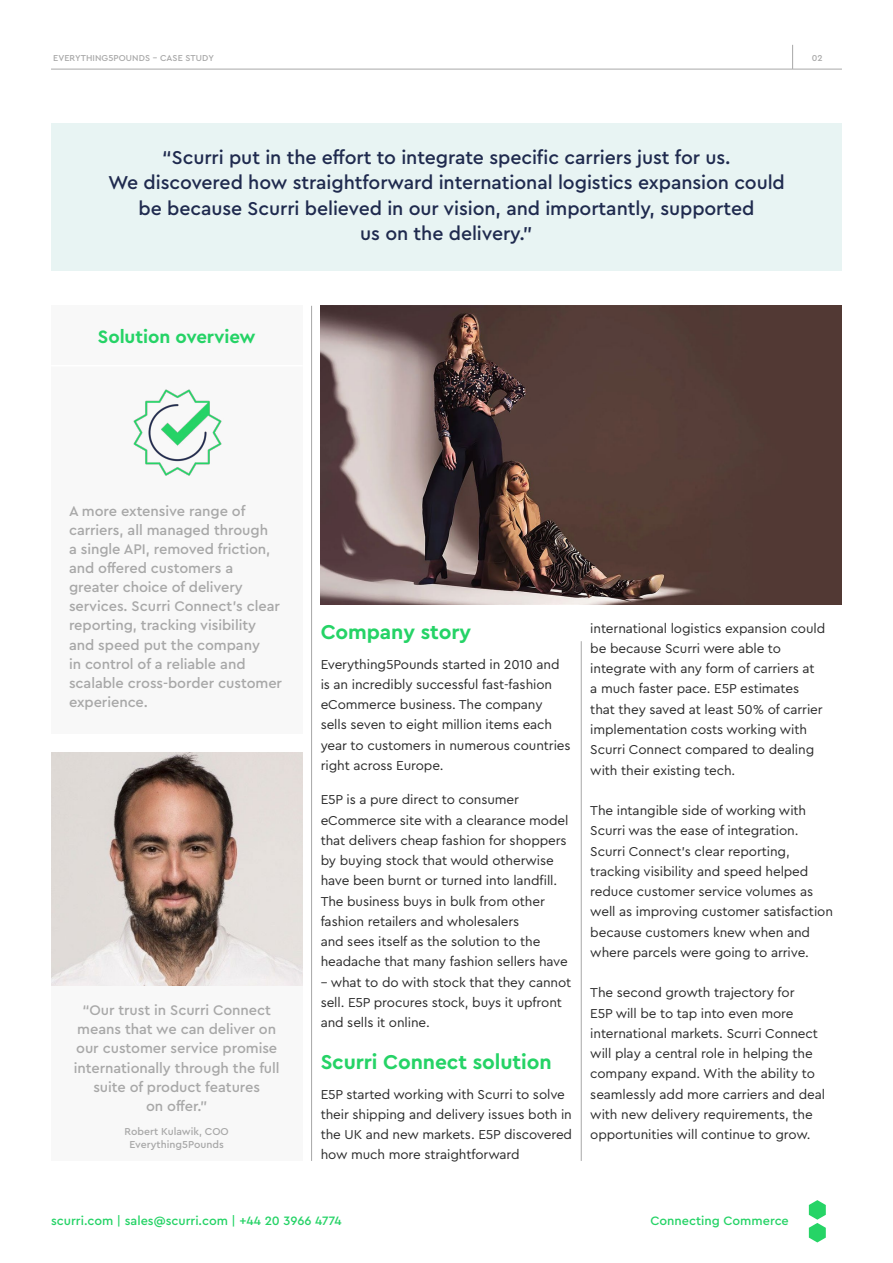
<style>
.page{position:relative;width:893px;height:1263px;background:#fff}
.page>*{position:absolute;margin:0;border:0;box-sizing:border-box;transform-origin:0 0}
.t1{font:700 21px "Cera Pro";letter-spacing:-.005em;color:#25d366}
.t2{font:500 19.5px/25.5px "Cera Pro";letter-spacing:-.005em;color:#1f2a4e;text-align:center}
.t3{font:700 18.75px "Cera Pro";letter-spacing:-.005em;color:#25d366}
.t4{font:500 14.7px/19.2px "Cera Pro";letter-spacing:-.005em;color:#a8a8a8;text-align:center}
.t5{font:13.5px/20.2px "Cera Pro";letter-spacing:-.01em;color:#2a2a2a}
.t6{font:500 12.75px "Cera Pro";color:#25d366}
.t7{font:500 10.5px/13.5px "Cera Pro";color:#a8a8a8;text-align:center}
.t8{font:500 9px "Cera Pro";letter-spacing:.01em;color:#a8a8a8}
</style>
<div class="page">
<div style="left:51px;top:986px;width:252px;height:175px;background:#f8f8f8"></div>
<img style="left:51px;top:752px;width:252px;height:234px">
<hr style="left:51px;top:69px;width:791px;height:1px;background:#a8a8a8">
<svg style="left:792px;top:45px;width:1px;height:24px"></svg>
<div style="left:51px;top:123px;width:791px;height:148px;background:#e3f2f0"></div>
<img style="left:321px;top:306px;width:521px;height:299px">
<div style="left:51px;top:306px;width:252px;height:428px;background:#f8f8f8"></div>
<img style="left:133px;top:389px;width:89px;height:87px">
<hr style="left:51px;top:365px;width:252px;height:1px;background:#fff">
<hr style="left:311px;top:306px;width:1px;height:855px;background:#a8a8a8">
<hr style="left:581px;top:641px;width:1px;height:520px;background:#a8a8a8">
<svg style="left:809px;top:1200px;width:17px;height:42px"></svg>
<p class="t8" style="left:53px;top:52px;width:162px">EVERYTHING5POUNDS - CASE STUDY</p>
<p class="t8" style="left:812px;top:52px;width:12px">02</p>
<p class="t2" style="left:108px;top:143px;width:678px">“Scurri put in the effort to integrate specific carriers just for us.<br>We discovered how straightforward international logistics expansion could be because Scurri believed in our vision, and importantly, supported<br>us on the delivery.”</p>
<h3 class="t3" style="left:98px;top:324px;width:159px">Solution overview</h3>
<p class="t4" style="left:69px;top:500px;width:215px;text-align:left">A more extensive range of carriers, all managed through<br>a single API, removed friction, and offered customers a greater choice of delivery services. Scurri Connect’s clear reporting, tracking visibility and speed put the company<br>in control of a reliable and scalable cross-border customer experience.</p>
<p class="t4" style="left:74px;top:1000px;width:207px">“Our trust in Scurri Connect means that we can deliver on our customer service promise internationally through the full suite of product features<br>on offer.”</p>
<p class="t7" style="left:125px;top:1124px;width:106px">Robert Kulawik, COO<br>Everything5Pounds</p>
<h1 class="t1" style="left:321px;top:618px;width:152px">Company story</h1>
<p class="t5" style="left:321px;top:653px;width:251px">Everything5Pounds started in 2010 and is an incredibly successful fast-fashion eCommerce business. The company sells seven to eight million items each year to customers in numerous countries right across Europe.</p>
<p class="t5" style="left:321px;top:789px;width:249px">E5P is a pure direct to consumer eCommerce site with a clearance model that delivers cheap fashion for shoppers by buying stock that would otherwise have been burnt or turned into landfill.<br>The business buys in bulk from other fashion retailers and wholesalers<br>and sees itself as the solution to the headache that many fashion sellers have</p>
<p class="t5" style="left:321px;top:971px;width:252px">– what to do with stock that they cannot sell. E5P procures stock, buys it upfront and sells it online.</p>
<h1 class="t1" style="left:321px;top:1048px;width:233px">Scurri Connect solution</h1>
<p class="t5" style="left:321px;top:1083px;width:253px">E5P started working with Scurri to solve their shipping and delivery issues both in the UK and new markets. E5P discovered how much more straightforward</p>
<p class="t5" style="left:590px;top:617px;width:236px">international logistics expansion could be because Scurri were able to integrate with any form of carriers at a much faster pace. E5P estimates that they saved at least 50% of carrier implementation costs working with Scurri Connect compared to dealing with their existing tech.</p>
<p class="t5" style="left:590px;top:800px;width:244px">The intangible side of working with Scurri was the ease of integration.<br>Scurri Connect’s clear reporting, tracking visibility and speed helped reduce customer service volumes as well as improving customer satisfaction because customers knew when and where parcels were going to arrive.</p>
<p class="t5" style="left:590px;top:982px;width:236px">The second growth trajectory for<br>E5P will be to tap into even more international markets. Scurri Connect will play a central role in helping the company expand. With the ability to seamlessly add more carriers and deal with new delivery requirements, the opportunities will continue to grow.</p>
<p class="t6" style="left:51px;top:1212px;width:292px">scurri.com | sales@scurri.com | +44 20 3966 4774</p>
<p class="t6" style="left:650px;top:1212px;width:140px">Connecting Commerce</p>
</div>
